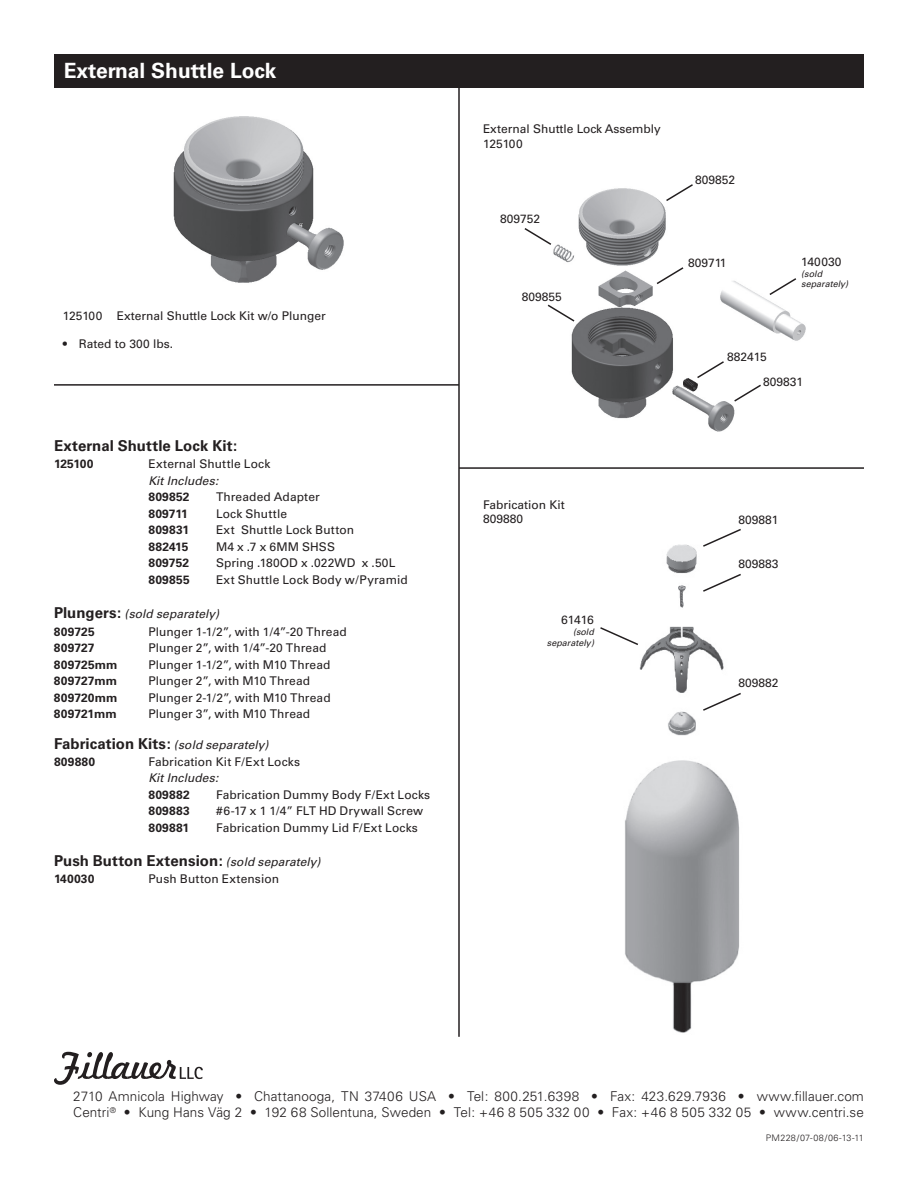
<style>
.page{position:relative;width:918px;height:1188px;background:#fff}
.page>*{position:absolute;margin:0;border:0;box-sizing:border-box;transform-origin:0 0}
.t1{font:700 21px "Univers";color:#fff}
.t2{font:700 15px "Univers";letter-spacing:.005em;color:#231f20}
.t3{font:300 13.5px/16.5px "Univers";letter-spacing:.005em;color:#231f20}
.t4{font:12px/14.4px "Univers";letter-spacing:.005em;color:#231f20}
.t5{font:700 12px "Univers";letter-spacing:.015em;color:#231f20}
.t6{font:italic 12px/17.5px "Univers";letter-spacing:.005em;color:#231f20}
.t7{font:italic 9px/10.8px "Univers";color:#231f20}
.t8{font:300 9px "Univers";letter-spacing:.03em;color:#231f20}
.s1{font-weight:700;font-style:normal;font-size:15px}
.s2{font-weight:700;font-style:normal}
.s3{font-weight:400;font-style:italic;font-size:12px}
</style>
<div class="page">
<hr style="left:458px;top:54px;width:2px;height:983px;background:#231f20">
<div style="left:54px;top:54px;width:810px;height:33px;background:#231f20"></div>
<svg style="left:54px;top:1052px;width:149px;height:33px"></svg>
<hr style="left:54px;top:384px;width:405px;height:2px;background:#231f20">
<hr style="left:459px;top:467px;width:405px;height:2px;background:#231f20">
<img style="left:173px;top:116px;width:171px;height:167px">
<img style="left:553px;top:188px;width:253px;height:244px">
<svg style="left:524px;top:228px;width:28px;height:17px"></svg>
<svg style="left:547px;top:303px;width:29px;height:20px"></svg>
<svg style="left:665px;top:184px;width:30px;height:19px"></svg>
<svg style="left:655px;top:266px;width:30px;height:20px"></svg>
<svg style="left:696px;top:360px;width:30px;height:20px"></svg>
<svg style="left:768px;top:277px;width:30px;height:20px"></svg>
<svg style="left:733px;top:383px;width:30px;height:20px"></svg>
<img style="left:625px;top:544px;width:114px;height:489px">
<svg style="left:701px;top:528px;width:40px;height:20px"></svg>
<svg style="left:701px;top:572px;width:40px;height:21px"></svg>
<svg style="left:701px;top:692px;width:40px;height:20px"></svg>
<svg style="left:600px;top:626px;width:40px;height:20px"></svg>
<h1 class="t1" style="left:64px;top:58px;width:214px">External Shuttle Lock</h1>
<p class="t4" style="left:63px;top:308px;width:265px">125100 External Shuttle Lock Kit w/o Plunger</p>
<p class="t4" style="left:63px;top:337px;width:112px">• Rated to 300 lbs.</p>
<p class="t2" style="left:54px;top:437px;width:185px">External Shuttle Lock Kit:</p>
<p class="t5" style="left:54px;top:457px;width:41px">125100</p>
<p class="t4" style="left:148px;top:457px;width:123px">External Shuttle Lock</p>
<p class="t6" style="left:148px;top:472px;width:72px">Kit Includes:</p>
<p class="t5" style="left:148px;top:490px;width:43px">809852</p>
<p class="t4" style="left:216px;top:490px;width:105px">Threaded Adapter</p>
<p class="t5" style="left:148px;top:507px;width:41px">809711</p>
<p class="t4" style="left:216px;top:507px;width:73px">Lock Shuttle</p>
<p class="t5" style="left:148px;top:523px;width:42px">809831</p>
<p class="t4" style="left:216px;top:523px;width:140px">Ext Shuttle Lock Button</p>
<p class="t5" style="left:148px;top:540px;width:41px">882415</p>
<p class="t4" style="left:216px;top:540px;width:121px">M4 x .7 x 6MM SHSS</p>
<p class="t5" style="left:148px;top:556px;width:42px">809752</p>
<p class="t4" style="left:216px;top:556px;width:181px">Spring .180OD x .022WD x .50L</p>
<p class="t5" style="left:148px;top:573px;width:43px">809855</p>
<p class="t4" style="left:216px;top:573px;width:193px">Ext Shuttle Lock Body w/Pyramid</p>
<p class="t6" style="left:54px;top:605px;width:167px"><span class="s1">Plungers:</span> (sold separately)<br><span class="s2">809725</span></p>
<p class="t4" style="left:148px;top:624px;width:200px">Plunger 1-1/2”, with 1/4”-20 Thread</p>
<p class="t5" style="left:54px;top:641px;width:42px">809727</p>
<p class="t4" style="left:148px;top:641px;width:179px">Plunger 2”, with 1/4”-20 Thread</p>
<p class="t5" style="left:54px;top:657px;width:65px">809725mm</p>
<p class="t4" style="left:148px;top:657px;width:184px">Plunger 1-1/2”, with M10 Thread</p>
<p class="t5" style="left:54px;top:674px;width:65px">809727mm</p>
<p class="t4" style="left:148px;top:674px;width:163px">Plunger 2”, with M10 Thread</p>
<p class="t5" style="left:54px;top:690px;width:65px">809720mm</p>
<p class="t4" style="left:148px;top:690px;width:184px">Plunger 2-1/2”, with M10 Thread</p>
<p class="t5" style="left:54px;top:707px;width:64px">809721mm</p>
<p class="t4" style="left:148px;top:707px;width:163px">Plunger 3”, with M10 Thread</p>
<p class="t2" style="left:54px;top:735px;width:216px">Fabrication Kits: <span class="s3">(sold separately)</span></p>
<p class="t5" style="left:54px;top:754px;width:43px">809880</p>
<p class="t4" style="left:149px;top:754px;width:153px">Fabrication Kit F/Ext Locks</p>
<p class="t6" style="left:149px;top:769px;width:72px">Kit Includes:</p>
<p class="t5" style="left:149px;top:787px;width:43px">809882</p>
<p class="t4" style="left:216px;top:787px;width:216px">Fabrication Dummy Body F/Ext Locks</p>
<p class="t5" style="left:149px;top:804px;width:43px">809883</p>
<p class="t4" style="left:216px;top:804px;width:209px">#6-17 x 1 1/4” FLT HD Drywall Screw</p>
<p class="t5" style="left:149px;top:820px;width:42px">809881</p>
<p class="t4" style="left:216px;top:820px;width:203px">Fabrication Dummy Lid F/Ext Locks</p>
<p class="t2" style="left:54px;top:852px;width:268px">Push Button Extension: <span class="s3">(sold separately)</span></p>
<p class="t5" style="left:54px;top:872px;width:42px">140030</p>
<p class="t4" style="left:149px;top:872px;width:132px">Push Button Extension</p>
<p class="t4" style="left:483px;top:122px;width:179px">External Shuttle Lock Assembly<br>125100</p>
<p class="t4" style="left:500px;top:212px;width:42px">809752</p>
<p class="t4" style="left:522px;top:289px;width:42px">809855</p>
<p class="t4" style="left:695px;top:173px;width:42px">809852</p>
<p class="t4" style="left:688px;top:255px;width:40px">809711</p>
<p class="t4" style="left:727px;top:350px;width:41px">882415</p>
<p class="t4" style="left:801px;top:254px;width:42px">140030</p>
<p class="t7" style="left:801px;top:268px;width:49px">(sold separately)</p>
<p class="t4" style="left:763px;top:374px;width:42px">809831</p>
<p class="t4" style="left:483px;top:497px;width:83px">Fabrication Kit<br>809880</p>
<p class="t4" style="left:561px;top:613px;width:34px">61416</p>
<p class="t7" style="left:547px;top:626px;width:49px;text-align:right">(sold separately)</p>
<p class="t4" style="left:738px;top:513px;width:42px">809881</p>
<p class="t4" style="left:738px;top:556px;width:42px">809883</p>
<p class="t4" style="left:738px;top:676px;width:42px">809882</p>
<p class="t3" style="left:73px;top:1087px;width:792px">2710 Amnicola Highway • Chattanooga, TN 37406 USA • Tel: 800.251.6398 • Fax: 423.629.7936 • www.fillauer.com<br>Centri<sup>®</sup> • Kung Hans Väg 2 • 192 68 Sollentuna, Sweden • Tel: +46 8 505 332 00 • Fax: +46 8 505 332 05 • www.centri.se</p>
<p class="t8" style="left:766px;top:1133px;width:100px">PM228/07-08/06-13-11</p>
</div>
